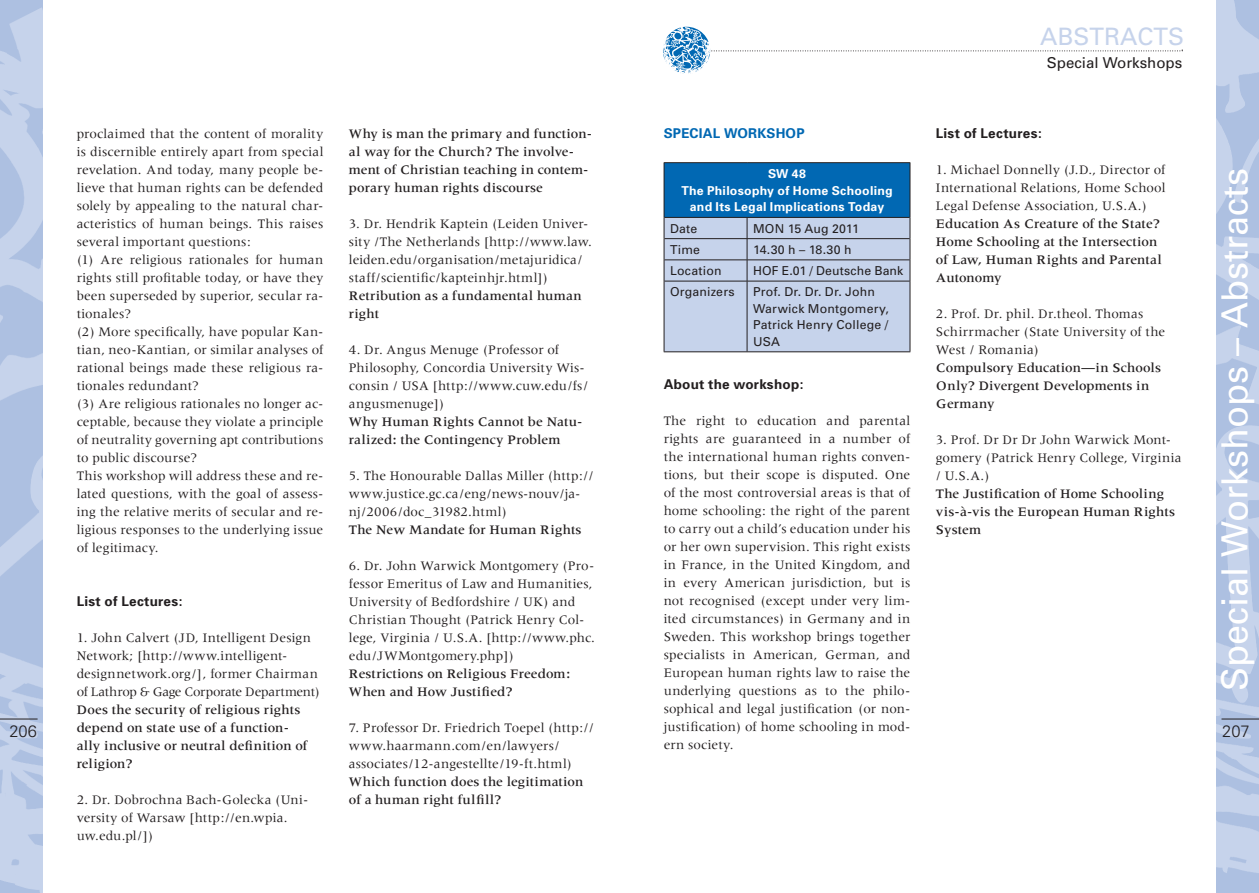
<style>
.page{position:relative;width:1259px;height:893px;background:#fff}
.page>*{position:absolute;margin:0;border:0;box-sizing:border-box;transform-origin:0 0}
.t1{font:36px "Univers";color:#fff}
.t2{font:24px "Univers";color:#c6d3eb}
.t3{font:300 16.5px "Univers";color:#231f20}
.t4{font:15px "Univers";color:#231f20}
.t5{font:13.5px/18px "Meridien";letter-spacing:.01em;color:#231f20}
.t6{font:500 13.5px/18px "Meridien";letter-spacing:.005em;color:#231f20}
.t7{font:700 13.5px "Univers";letter-spacing:.02em;color:#231f20}
.t8{font:700 13.5px "Univers";letter-spacing:.015em;color:#0168b3}
.t9{font:12.3px/16.5px "Univers";letter-spacing:.015em;color:#231f20}
.t10{font:700 12.3px/16.5px "Univers";letter-spacing:.02em;color:#fff;text-align:center}
</style>
<div class="page">
<img style="left:0;top:0;width:43px;height:893px">
<hr style="left:0;top:719px;width:38px;height:1px;background:#231f20">
<img style="left:1216px;top:0;width:43px;height:893px">
<hr style="left:1221px;top:719px;width:38px;height:1px;background:#231f20">
<svg style="left:711px;top:51px;width:472px;height:1px"></svg>
<img style="left:663px;top:26px;width:48px;height:48px">
<div style="left:664px;top:163px;width:246px;height:54px;background:#0168b3"></div>
<hr style="left:663px;top:162px;width:84px;height:1px;background:#231f20">
<hr style="left:663px;top:163px;width:1px;height:54px;background:#231f20">
<hr style="left:747px;top:162px;width:163px;height:1px;background:#231f20">
<hr style="left:909px;top:163px;width:1px;height:54px;background:#231f20">
<div style="left:663px;top:217px;width:247px;height:135px;background:#c6d3eb"></div>
<hr style="left:664px;top:281px;width:245px;height:1px;background:#231f20">
<hr style="left:747px;top:281px;width:1px;height:70px;background:#231f20">
<h2 class="t2" style="left:1040px;top:22px;width:146px">ABSTRACTS</h2>
<p class="t4" style="left:1047px;top:54px;width:137px">Special Workshops</p>
<p class="t7" style="left:936px;top:125px;width:107px">List of Lectures:</p>
<p class="t5" style="left:936px;top:161px;width:231px;text-align:justify">1. Michael Donnelly (J.D., Director of International Relations, Home School Legal Defense Association, U.S.A.)</p>
<p class="t6" style="left:936px;top:215px;width:227px">Education As Creature of the State?<br>Home Schooling at the Intersection of Law, Human Rights and Parental<br>Autonomy</p>
<p class="t5" style="left:936px;top:305px;width:231px">2. Prof. Dr. phil. Dr.theol. Thomas<br>Schirrmacher (State University of the<br>West / Romania)</p>
<p class="t6" style="left:936px;top:359px;width:227px">Compulsory Education—in Schools<br>Only? Divergent Developments in<br>Germany</p>
<p class="t5" style="left:936px;top:431px;width:247px">3. Prof. Dr Dr Dr John Warwick Mont&shy;gomery (Patrick Henry College, Virginia / U.S.A.)</p>
<p class="t6" style="left:936px;top:485px;width:241px">The Justification of Home Schooling vis-à-vis the European Human Rights<br>System</p>
<p class="t8" style="left:663px;top:125px;width:142px">SPECIAL WORKSHOP</p>
<p class="t10" style="left:681px;top:166px;width:213px">SW 48<br>The Philosophy of Home Schooling and Its Legal Implications Today</p>
<p class="t9" style="left:670px;top:220px;width:29px">Date</p>
<p class="t9" style="left:753px;top:220px;width:107px">MON 15 Aug 2011</p>
<p class="t9" style="left:670px;top:241px;width:32px">Time</p>
<p class="t9" style="left:753px;top:241px;width:100px">14.30 h – 18.30 h</p>
<p class="t9" style="left:670px;top:263px;width:53px">Location</p>
<p class="t9" style="left:753px;top:263px;width:152px">HOF E.01 / Deutsche Bank</p>
<p class="t9" style="left:670px;top:284px;width:66px">Organizers</p>
<p class="t9" style="left:753px;top:284px;width:137px">Prof. Dr. Dr. Dr. John<br>Warwick Montgomery,<br>Patrick Henry College /<br>USA</p>
<p class="t7" style="left:663px;top:376px;width:141px">About the workshop:</p>
<p class="t5" style="left:663px;top:412px;width:248px;text-align:justify">The right to education and parental rights are guaranteed in a number of the international human rights conven&shy;tions, but their scope is disputed. One of the most controversial areas is that of home schooling: the right of the parent to carry out a child’s education under his or her own supervision. This right exists in France, in the United Kingdom, and in every American jurisdiction, but is not recognised (except under very lim&shy;ited circumstances) in Germany and in Sweden. This workshop brings together specialists in American, German, and European human rights law to raise the underlying questions as to the philo&shy;sophical and legal justification (or non&shy;justification) of home schooling in mod&shy;ern society.</p>
<p class="t6" style="left:349px;top:125px;width:245px">Why is man the primary and function&shy;al way for the Church? The involve&shy;ment of Christian teaching in contem&shy;porary human rights discourse</p>
<p class="t5" style="left:349px;top:215px;width:244px">3. Dr. Hendrik Kaptein (Leiden Univer&shy;sity /The Netherlands [http://www.law. leiden.edu/organisation/metajuridica/ staff/scientific/kapteinhjr.html])</p>
<p class="t6" style="left:349px;top:287px;width:234px">Retribution as a fundamental human right</p>
<p class="t5" style="left:349px;top:341px;width:241px">4. Dr. Angus Menuge (Professor of<br>Philosophy, Concordia University Wis&shy;consin / USA [http://www.cuw.edu/fs/ angusmenuge])</p>
<p class="t6" style="left:349px;top:413px;width:235px">Why Human Rights Cannot be Natu&shy;ralized: the Contingency Problem</p>
<p class="t5" style="left:349px;top:467px;width:246px">5. The Honourable Dallas Miller (http:// www.justice.gc.ca/eng/news-nouv/ja&shy;nj/2006/doc_31982.html)</p>
<p class="t6" style="left:349px;top:521px;width:234px">The New Mandate for Human Rights</p>
<p class="t5" style="left:349px;top:557px;width:247px">6. Dr. John Warwick Montgomery (Pro&shy;fessor Emeritus of Law and Humanities, University of Bedfordshire / UK) and Christian Thought (Patrick Henry Col&shy;lege, Virginia / U.S.A. [http://www.phc. edu/JWMontgomery.php])</p>
<p class="t6" style="left:349px;top:665px;width:223px">Restrictions on Religious Freedom:<br>When and How Justified?</p>
<p class="t5" style="left:349px;top:719px;width:246px">7. Professor Dr. Friedrich Toepel (http:// www.haarmann.com/en/lawyers/ associates/12-angestellte/19-ft.html)</p>
<p class="t6" style="left:349px;top:773px;width:236px">Which function does the legitimation of a human right fulfill?</p>
<p class="t5" style="left:77px;top:125px;width:248px">proclaimed that the content of morality is discernible entirely apart from special revelation. And today, many people be&shy;lieve that human rights can be defended solely by appealing to the natural char&shy;acteristics of human beings. This raises several important questions:<br>(1) Are religious rationales for human rights still profitable today, or have they been superseded by superior, secular ra&shy;tionales?<br>(2) More specifically, have popular Kan&shy;tian, neo-Kantian, or similar analyses of rational beings made these religious ra&shy;tionales redundant?<br>(3) Are religious rationales no longer ac&shy;ceptable, because they violate a principle of neutrality governing apt contributions to public discourse?<br>This workshop will address these and re&shy;lated questions, with the goal of assess&shy;ing the relative merits of secular and re&shy;ligious responses to the underlying issue of legitimacy.</p>
<h1 class="t1" style="left:1213px;top:691px;width:524px;rotate:-90deg">Special Workshops – Abstracts</h1>
<p class="t7" style="left:77px;top:593px;width:107px">List of Lectures:</p>
<p class="t5" style="left:77px;top:629px;width:245px">1. John Calvert (JD, Intelligent Design Network; [http://www.intelligent&shy;designnetwork.org/], former Chairman of Lathrop &amp; Gage Corporate Department)</p>
<p class="t6" style="left:77px;top:701px;width:232px">Does the security of religious rights depend on state use of a function&shy;ally inclusive or neutral definition of religion?</p>
<p class="t5" style="left:77px;top:791px;width:233px">2. Dr. Dobrochna Bach-Golecka (Uni&shy;versity of Warsaw [http://en.wpia. uw.edu.pl/])</p>
<p class="t3" style="left:9px;top:721px;width:29px">206</p>
<p class="t3" style="left:1222px;top:721px;width:29px">207</p>
</div>
